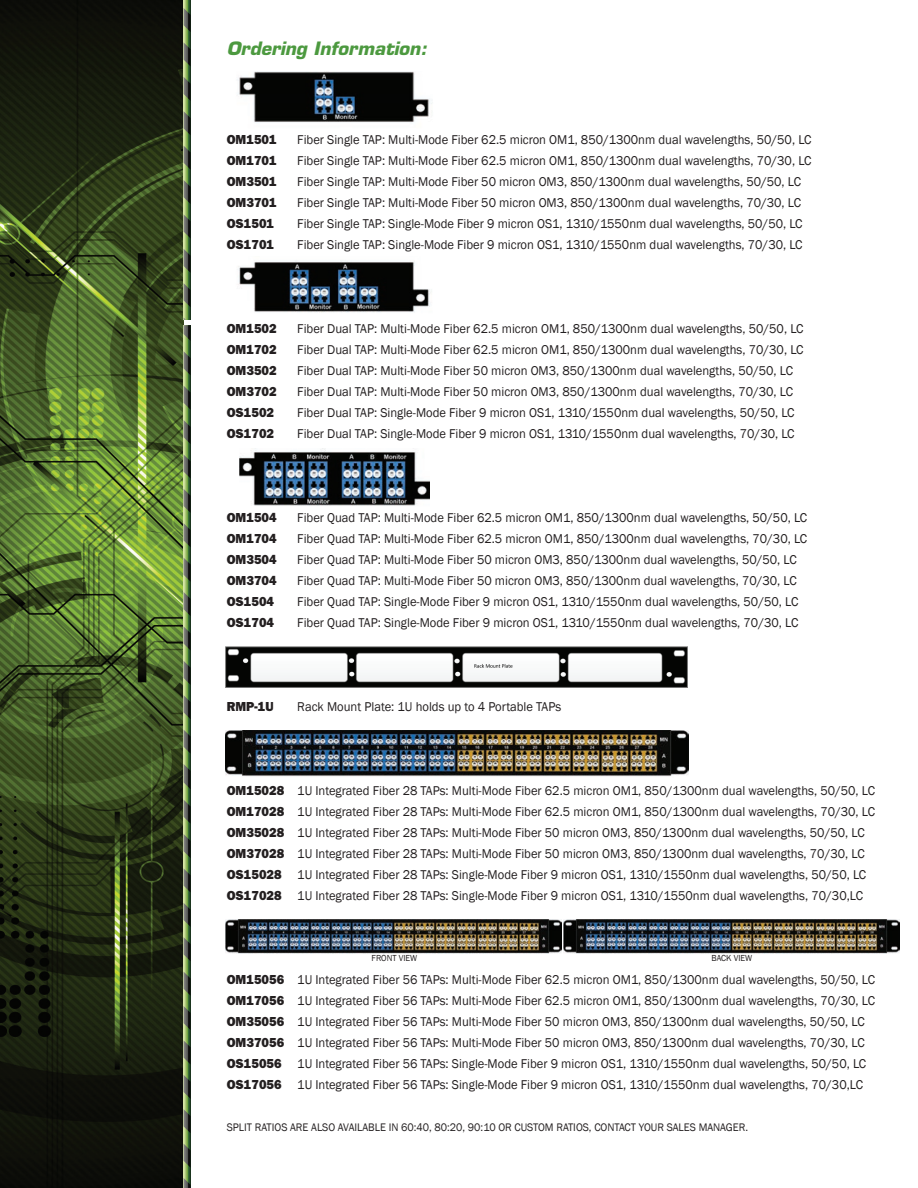
<style>
.page{position:relative;width:918px;height:1188px;background:#fff}
.page>*{position:absolute;margin:0;border:0;box-sizing:border-box;transform-origin:0 0}
.t1{font:italic 700 18px "Eurostile";color:#4c993f}
.t2{font:13.2px/21px "Franklin Gothic";color:#231f20;scale:.96 1}
.t3{font:800 13.2px "Franklin Gothic";color:#231f20;scale:.96 1}
.t4{font:11.25px "Franklin Gothic";color:#231f20;scale:.96 1}
.t5{font:9px "Franklin Gothic";color:#231f20;scale:.96 1}
.s1{font-weight:800}
</style>
<div class="page">
<img style="left:0;top:0;width:184px;height:1188px">
<svg style="left:184px;top:789px;width:7px;height:389px"></svg>
<svg style="left:184px;top:1178px;width:7px;height:10px"></svg>
<svg style="left:184px;top:1144px;width:7px;height:24px"></svg>
<svg style="left:184px;top:1109px;width:7px;height:24px"></svg>
<svg style="left:184px;top:1075px;width:7px;height:24px"></svg>
<svg style="left:184px;top:1040px;width:7px;height:24px"></svg>
<svg style="left:184px;top:1006px;width:7px;height:24px"></svg>
<svg style="left:184px;top:972px;width:7px;height:24px"></svg>
<svg style="left:184px;top:937px;width:7px;height:24px"></svg>
<svg style="left:184px;top:903px;width:7px;height:24px"></svg>
<svg style="left:184px;top:868px;width:7px;height:24px"></svg>
<svg style="left:184px;top:834px;width:7px;height:24px"></svg>
<svg style="left:184px;top:800px;width:7px;height:24px"></svg>
<svg style="left:184px;top:341px;width:7px;height:423px"></svg>
<svg style="left:184px;top:764px;width:7px;height:25px"></svg>
<svg style="left:184px;top:730px;width:7px;height:25px"></svg>
<svg style="left:184px;top:695px;width:7px;height:24px"></svg>
<svg style="left:184px;top:661px;width:7px;height:24px"></svg>
<svg style="left:184px;top:626px;width:7px;height:24px"></svg>
<svg style="left:184px;top:592px;width:7px;height:24px"></svg>
<svg style="left:184px;top:558px;width:7px;height:24px"></svg>
<svg style="left:184px;top:523px;width:7px;height:24px"></svg>
<svg style="left:184px;top:489px;width:7px;height:24px"></svg>
<svg style="left:184px;top:454px;width:7px;height:24px"></svg>
<svg style="left:184px;top:420px;width:7px;height:24px"></svg>
<svg style="left:184px;top:386px;width:7px;height:24px"></svg>
<svg style="left:184px;top:351px;width:7px;height:24px"></svg>
<svg style="left:184px;top:0;width:7px;height:318px"></svg>
<svg style="left:184px;top:318px;width:7px;height:23px"></svg>
<svg style="left:184px;top:283px;width:7px;height:24px"></svg>
<svg style="left:184px;top:249px;width:7px;height:24px"></svg>
<svg style="left:184px;top:214px;width:7px;height:24px"></svg>
<svg style="left:184px;top:180px;width:7px;height:24px"></svg>
<svg style="left:184px;top:146px;width:7px;height:24px"></svg>
<svg style="left:184px;top:111px;width:7px;height:24px"></svg>
<svg style="left:184px;top:77px;width:7px;height:24px"></svg>
<svg style="left:184px;top:42px;width:7px;height:24px"></svg>
<svg style="left:184px;top:8px;width:7px;height:24px"></svg>
<img style="left:237px;top:71px;width:195px;height:52px">
<img style="left:238px;top:260px;width:193px;height:53px">
<img style="left:240px;top:449px;width:190px;height:57px">
<img style="left:225px;top:646px;width:463px;height:42px">
<img style="left:225px;top:730px;width:463px;height:47px">
<img style="left:226px;top:919px;width:673px;height:35px">
<h1 class="t1" style="left:227px;top:37px;width:202px">Ordering Information:</h1>
<p class="t3" style="left:227px;top:131px;width:53px">OM1501</p>
<p class="t2" style="left:297px;top:129px;width:537px">Fiber Single TAP: Multi-Mode Fiber 62.5 micron OM1, 850/1300nm dual wavelengths, 50/50, LC</p>
<p class="t3" style="left:227px;top:152px;width:53px">OM1701</p>
<p class="t2" style="left:297px;top:150px;width:537px">Fiber Single TAP: Multi-Mode Fiber 62.5 micron OM1, 850/1300nm dual wavelengths, 70/30, LC</p>
<p class="t3" style="left:227px;top:173px;width:53px">OM3501</p>
<p class="t2" style="left:297px;top:171px;width:526px">Fiber Single TAP: Multi-Mode Fiber 50 micron OM3, 850/1300nm dual wavelengths, 50/50, LC</p>
<p class="t3" style="left:227px;top:194px;width:53px">OM3701</p>
<p class="t2" style="left:297px;top:192px;width:526px">Fiber Single TAP: Multi-Mode Fiber 50 micron OM3, 850/1300nm dual wavelengths, 70/30, LC</p>
<p class="t3" style="left:227px;top:215px;width:51px">OS1501</p>
<p class="t2" style="left:297px;top:213px;width:528px">Fiber Single TAP: Single-Mode Fiber 9 micron OS1, 1310/1550nm dual wavelengths, 50/50, LC</p>
<p class="t3" style="left:227px;top:236px;width:51px">OS1701</p>
<p class="t2" style="left:297px;top:234px;width:528px">Fiber Single TAP: Single-Mode Fiber 9 micron OS1, 1310/1550nm dual wavelengths, 70/30, LC</p>
<p class="t3" style="left:227px;top:320px;width:53px">OM1502</p>
<p class="t2" style="left:297px;top:318px;width:529px">Fiber Dual TAP: Multi-Mode Fiber 62.5 micron OM1, 850/1300nm dual wavelengths, 50/50, LC</p>
<p class="t3" style="left:227px;top:341px;width:53px">OM1702</p>
<p class="t2" style="left:297px;top:339px;width:529px">Fiber Dual TAP: Multi-Mode Fiber 62.5 micron OM1, 850/1300nm dual wavelengths, 70/30, LC</p>
<p class="t3" style="left:227px;top:362px;width:53px">OM3502</p>
<p class="t2" style="left:297px;top:360px;width:518px">Fiber Dual TAP: Multi-Mode Fiber 50 micron OM3, 850/1300nm dual wavelengths, 50/50, LC</p>
<p class="t3" style="left:227px;top:383px;width:53px">OM3702</p>
<p class="t2" style="left:297px;top:381px;width:518px">Fiber Dual TAP: Multi-Mode Fiber 50 micron OM3, 850/1300nm dual wavelengths, 70/30, LC</p>
<p class="t3" style="left:227px;top:404px;width:51px">OS1502</p>
<p class="t2" style="left:297px;top:402px;width:520px">Fiber Dual TAP: Single-Mode Fiber 9 micron OS1, 1310/1550nm dual wavelengths, 50/50, LC</p>
<p class="t3" style="left:227px;top:425px;width:51px">OS1702</p>
<p class="t2" style="left:297px;top:423px;width:520px">Fiber Dual TAP: Single-Mode Fiber 9 micron OS1, 1310/1550nm dual wavelengths, 70/30, LC</p>
<p class="t3" style="left:227px;top:509px;width:53px">OM1504</p>
<p class="t2" style="left:297px;top:507px;width:533px">Fiber Quad TAP: Multi-Mode Fiber 62.5 micron OM1, 850/1300nm dual wavelengths, 50/50, LC</p>
<p class="t3" style="left:227px;top:530px;width:53px">OM1704</p>
<p class="t2" style="left:297px;top:528px;width:533px">Fiber Quad TAP: Multi-Mode Fiber 62.5 micron OM1, 850/1300nm dual wavelengths, 70/30, LC</p>
<p class="t3" style="left:227px;top:551px;width:53px">OM3504</p>
<p class="t2" style="left:297px;top:549px;width:522px">Fiber Quad TAP: Multi-Mode Fiber 50 micron OM3, 850/1300nm dual wavelengths, 50/50, LC</p>
<p class="t3" style="left:227px;top:572px;width:53px">OM3704</p>
<p class="t2" style="left:297px;top:570px;width:522px">Fiber Quad TAP: Multi-Mode Fiber 50 micron OM3, 850/1300nm dual wavelengths, 70/30, LC</p>
<p class="t3" style="left:227px;top:593px;width:51px">OS1504</p>
<p class="t2" style="left:297px;top:591px;width:523px">Fiber Quad TAP: Single-Mode Fiber 9 micron OS1, 1310/1550nm dual wavelengths, 50/50, LC</p>
<p class="t3" style="left:227px;top:614px;width:51px">OS1704</p>
<p class="t2" style="left:297px;top:612px;width:523px">Fiber Quad TAP: Single-Mode Fiber 9 micron OS1, 1310/1550nm dual wavelengths, 70/30, LC</p>
<p class="t3" style="left:227px;top:698px;width:50px">RMP-1U</p>
<p class="t2" style="left:297px;top:696px;width:276px">Rack Mount Plate: 1U holds up to 4 Portable TAPs</p>
<p class="t2" style="left:227px;top:780px;width:677px"><span class="s1">OM15028</span> 1U Integrated Fiber 28 TAPs: Multi-Mode Fiber 62.5 micron OM1, 850/1300nm dual wavelengths, 50/50, LC <span class="s1">OM17028</span> 1U Integrated Fiber 28 TAPs: Multi-Mode Fiber 62.5 micron OM1, 850/1300nm dual wavelengths, 70/30, LC <span class="s1">OM35028</span> 1U Integrated Fiber 28 TAPs: Multi-Mode Fiber 50 micron OM3, 850/1300nm dual wavelengths, 50/50, LC <span class="s1">OM37028</span> 1U Integrated Fiber 28 TAPs: Multi-Mode Fiber 50 micron OM3, 850/1300nm dual wavelengths, 70/30, LC <span class="s1">OS15028</span> 1U Integrated Fiber 28 TAPs: Single-Mode Fiber 9 micron OS1, 1310/1550nm dual wavelengths, 50/50, LC <span class="s1">OS17028</span> 1U Integrated Fiber 28 TAPs: Single-Mode Fiber 9 micron OS1, 1310/1550nm dual wavelengths, 70/30,LC</p>
<p class="t5" style="left:372px;top:952px;width:11px">Front</p>
<p class="t5" style="left:399px;top:952px;width:11px">View</p>
<p class="t5" style="left:712px;top:952px;width:34px">back View</p>
<p class="t2" style="left:227px;top:969px;width:677px"><span class="s1">OM15056</span> 1U Integrated Fiber 56 TAPs: Multi-Mode Fiber 62.5 micron OM1, 850/1300nm dual wavelengths, 50/50, LC <span class="s1">OM17056</span> 1U Integrated Fiber 56 TAPs: Multi-Mode Fiber 62.5 micron OM1, 850/1300nm dual wavelengths, 70/30, LC <span class="s1">OM35056</span> 1U Integrated Fiber 56 TAPs: Multi-Mode Fiber 50 micron OM3, 850/1300nm dual wavelengths, 50/50, LC <span class="s1">OM37056</span> 1U Integrated Fiber 56 TAPs: Multi-Mode Fiber 50 micron OM3, 850/1300nm dual wavelengths, 70/30, LC <span class="s1">OS15056</span> 1U Integrated Fiber 56 TAPs: Single-Mode Fiber 9 micron OS1, 1310/1550nm dual wavelengths, 50/50, LC <span class="s1">OS17056</span> 1U Integrated Fiber 56 TAPs: Single-Mode Fiber 9 micron OS1, 1310/1550nm dual wavelengths, 70/30,LC</p>
<p class="t4" style="left:227px;top:1120px;width:13px">Split</p>
<p class="t4" style="left:255px;top:1120px;width:14px">Ratios</p>
<p class="t4" style="left:290px;top:1120px;width:8px">are</p>
<p class="t4" style="left:311px;top:1120px;width:8px">also</p>
<p class="t4" style="left:338px;top:1120px;width:7px">availa</p>
<p class="t4" style="left:368px;top:1120px;width:160px">ble in 60:40, 80:20, 90:10 or custom</p>
<p class="t4" style="left:556px;top:1120px;width:7px">ratios</p>
<p class="t4" style="left:589px;top:1120px;width:13px">, contact</p>
<p class="t4" style="left:639px;top:1120px;width:37px">yoursales</p>
<p class="t4" style="left:699px;top:1120px;width:8px">manager</p>
<p class="t4" style="left:745px;top:1120px;width:4px">.</p>
</div>
